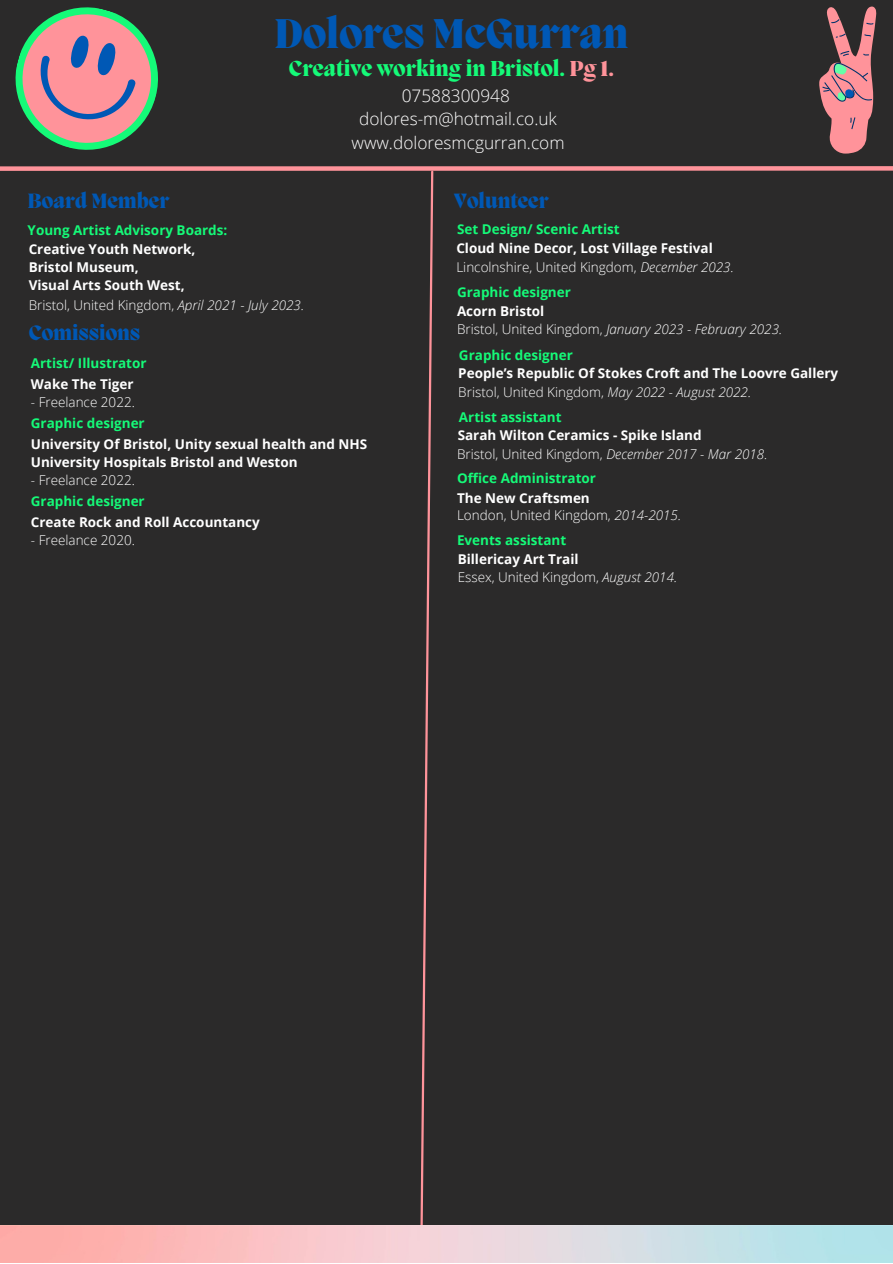
<style>
.page{position:relative;width:893px;height:1264px;background:#fff}
.page>*{position:absolute;margin:0;border:0;box-sizing:border-box;transform-origin:0 0}
.t1{font:800 42.75px "Migra";color:#0058b5}
.t2{font:800 22.2px "Migra";color:#15fa78}
.t3{font:800 21.3px "Migra";color:#0058b5}
.t4{font:300 17.25px "Open Sans";color:#fff}
.t5{font:700 13.5px/18px "Open Sans";color:#fff}
.t6{font:300 13.5px "Open Sans";color:#fff}
.t7{font:700 13.5px "Open Sans";color:#15fa78}
.t8{font:italic 300 13.5px "Open Sans";color:#fff}
.s1{color:#ff939a}
.s2{font-style:italic}
.s3{font-style:normal}
</style>
<div class="page">
<div style="left:0;top:0;width:892px;height:1262px;background:#2b2a2a"></div>
<svg style="left:420px;top:171px;width:14px;height:1054px"></svg>
<div style="left:0;top:166px;width:892px;height:5px;background:#ff939a"></div>
<svg style="left:15px;top:7px;width:143px;height:143px"></svg>
<svg style="left:819px;top:6px;width:57px;height:147px"></svg>
<img style="left:0;top:1225px;width:892px;height:37px">
<p class="t1" style="left:274px;top:13px;width:356px">Dolores McGurran</p>
<p class="t2" style="left:289px;top:58px;width:326px">Creative working in Bristol. <span class="s1">Pg 1.</span></p>
<p class="t4" style="left:401px;top:83px;width:110px">07588300948</p>
<p class="t4" style="left:359px;top:107px;width:199px">dolores-m@hotmail.co.uk</p>
<p class="t4" style="left:351px;top:130px;width:214px">www.doloresmcgurran.com</p>
<p class="t3" style="left:28px;top:191px;width:143px">Board Member</p>
<p class="t3" style="left:453px;top:191px;width:96px">Volunteer</p>
<p class="t7" style="left:28px;top:221px;width:201px">Young Artist Advisory Boards:</p>
<p class="t5" style="left:29px;top:240px;width:168px">Creative Youth Network,</p>
<p class="t5" style="left:29px;top:258px;width:112px">Bristol Museum,</p>
<p class="t5" style="left:29px;top:276px;width:157px">Visual Arts South West,</p>
<p class="t6" style="left:29px;top:296px;width:277px">Bristol, United Kingdom, <span class="s2">April 2021 - July 2023.</span></p>
<p class="t3" style="left:29px;top:323px;width:113px">Comissions</p>
<p class="t7" style="left:31px;top:354px;width:117px">Artist/ Illustrator</p>
<p class="t5" style="left:31px;top:375px;width:104px">Wake The Tiger</p>
<p class="t6" style="left:31px;top:393px;width:105px">- Freelance 2022.</p>
<p class="t7" style="left:31px;top:414px;width:115px">Graphic designer</p>
<p class="t5" style="left:31px;top:435px;width:338px">University Of Bristol, Unity sexual health and NHS<br>University Hospitals Bristol and Weston</p>
<p class="t6" style="left:31px;top:471px;width:105px">- Freelance 2022.</p>
<p class="t7" style="left:31px;top:491px;width:115px">Graphic designer</p>
<p class="t5" style="left:31px;top:513px;width:230px">Create Rock and Roll Accountancy</p>
<p class="t6" style="left:31px;top:530px;width:105px">- Freelance 2020.</p>
<p class="t7" style="left:457px;top:220px;width:164px">Set Design/ Scenic Artist</p>
<p class="t5" style="left:456px;top:239px;width:258px">Cloud Nine Decor, Lost Village Festival</p>
<p class="t6" style="left:456px;top:257px;width:279px">Lincolnshire, United Kingdom, <span class="s2">December 2023.</span></p>
<p class="t7" style="left:457px;top:282px;width:115px">Graphic designer</p>
<p class="t5" style="left:457px;top:301px;width:89px">Acorn Bristol</p>
<p class="t8" style="left:457px;top:320px;width:327px"><span class="s3">Bristol, United Kingdom,</span> January 2023 - February 2023.</p>
<p class="t7" style="left:459px;top:345px;width:115px">Graphic designer</p>
<p class="t5" style="left:458px;top:364px;width:381px">People’s Republic Of Stokes Croft and The Loovre Gallery</p>
<p class="t6" style="left:458px;top:382px;width:294px">Bristol, United Kingdom, <span class="s2">May 2022 - August 2022.</span></p>
<p class="t7" style="left:459px;top:408px;width:104px">Artist assistant</p>
<p class="t5" style="left:457px;top:426px;width:245px">Sarah Wilton Ceramics - Spike Island</p>
<p class="t7" style="left:457px;top:468px;width:140px">Office Administrator</p>
<p class="t5" style="left:457px;top:488px;width:134px">The New Craftsmen</p>
<p class="t6" style="left:457px;top:506px;width:226px">London, United Kingdom, <span class="s2">2014-2015.</span></p>
<p class="t6" style="left:457px;top:444px;width:312px">Bristol, United Kingdom, <span class="s2">December 2017 - Mar 2018.</span></p>
<p class="t7" style="left:457px;top:530px;width:111px">Events assistant</p>
<p class="t5" style="left:457px;top:550px;width:122px">Billericay Art Trail</p>
<p class="t6" style="left:457px;top:567px;width:221px">Essex, United Kingdom, <span class="s2">August 2014.</span></p>
</div>
